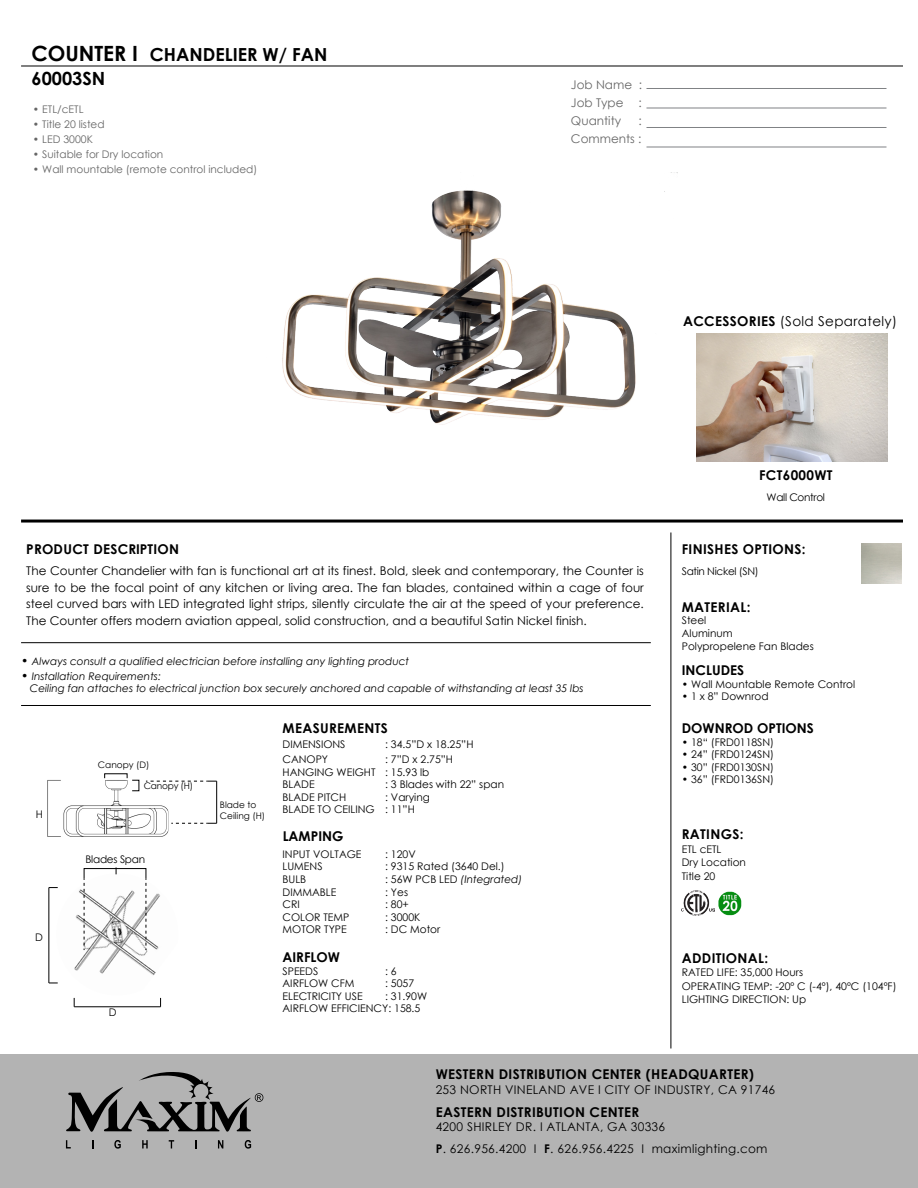
<style>
.page{position:relative;width:918px;height:1188px;background:#fff}
.page>*{position:absolute;margin:0;border:0;box-sizing:border-box;transform-origin:0 0}
.t1{font:700 18.15px "Century Gothic";color:#000}
.t2{font:700 18px "Century Gothic";color:#000}
.t3{font:700 13.5px "Century Gothic";letter-spacing:.025em;color:#000}
.t4{font:700 13.5px "Century Gothic";color:#000}
.t5{font:13.5px "Century Gothic";letter-spacing:.025em;color:#000}
.t6{font:12px/16.5px "Century Gothic";letter-spacing:.025em;color:#000}
.t7{font:12px/18px "Century Gothic";color:#666;text-align:justify}
.t8{font:10.5px/12.6px "Century Gothic";color:#000}
.t9{font:italic 10.5px/12.6px "Century Gothic";color:#000}
.t10{font:10.5px "Century Gothic";color:#666}
.t11{font:10.5px "Century Gothic";letter-spacing:-.03em;color:#000}
.t12{font:10.5px "Century Gothic";letter-spacing:-.025em;color:#000}
.t13{font:9px/10.8px "Century Gothic";color:#000}
.s1{font-size:21px}
.s2{font-weight:700}
.s3{font-style:normal;font-size:12px}
.s4{font-style:normal}
</style>
<div class="page">
<div style="left:0;top:1054px;width:918px;height:134px;background:#b3b3b3"></div>
<svg style="left:66px;top:1140px;width:5px;height:8px"></svg>
<svg style="left:114px;top:1140px;width:7px;height:9px"></svg>
<svg style="left:142px;top:1140px;width:6px;height:8px"></svg>
<svg style="left:169px;top:1140px;width:5px;height:8px"></svg>
<svg style="left:195px;top:1140px;width:2px;height:8px"></svg>
<svg style="left:218px;top:1140px;width:5px;height:8px"></svg>
<svg style="left:245px;top:1140px;width:6px;height:9px"></svg>
<svg style="left:66px;top:1072px;width:197px;height:60px"></svg>
<img style="left:282px;top:172px;width:395px;height:253px">
<hr style="left:21px;top:66px;width:882px;height:1px;background:#000">
<hr style="left:647px;top:88px;width:240px;height:1px;background:#808285">
<hr style="left:647px;top:108px;width:240px;height:1px;background:#808285">
<hr style="left:647px;top:127px;width:240px;height:1px;background:#808285">
<hr style="left:647px;top:147px;width:240px;height:1px;background:#808285">
<img style="left:682px;top:891px;width:32px;height:24px">
<img style="left:714px;top:891px;width:28px;height:25px">
<hr style="left:21px;top:520px;width:882px;height:3px;background:#000">
<hr style="left:671px;top:532px;width:1px;height:516px;background:#000">
<hr style="left:21px;top:642px;width:630px;height:1px;background:#000">
<hr style="left:21px;top:705px;width:630px;height:1px;background:#000">
<img style="left:47px;top:778px;width:121px;height:59px">
<hr style="left:216px;top:781px;width:1px;height:42px;background:#000">
<svg style="left:146px;top:781px;width:71px;height:1px"></svg>
<svg style="left:171px;top:823px;width:46px;height:1px"></svg>
<img style="left:56px;top:873px;width:104px;height:110px">
<div style="left:84px;top:868px;width:62px;height:11px;border:1px solid #000"></div>
<svg style="left:146px;top:878px;width:1px;height:72px"></svg>
<svg style="left:84px;top:878px;width:1px;height:72px"></svg>
<hr style="left:74px;top:1007px;width:87px;height:1px;background:#000">
<hr style="left:49px;top:888px;width:1px;height:95px;background:#000">
<img style="left:697px;top:334px;width:191px;height:127px">
<h2 class="t2" style="left:32px;top:41px;width:297px"><span class="s1">COUNTER I</span> CHANDELIER W/ FAN</h2>
<h1 class="t1" style="left:32px;top:65px;width:75px">60003SN</h1>
<p class="t10" style="left:33px;top:102px;width:52px">• ETL/cETL</p>
<p class="t10" style="left:33px;top:117px;width:73px">• Title 20 listed</p>
<p class="t10" style="left:33px;top:132px;width:61px">• LED 3000K</p>
<p class="t10" style="left:33px;top:147px;width:132px">• Suitable for Dry location</p>
<p class="t10" style="left:33px;top:162px;width:226px">• Wall mountable (remote control included)</p>
<p class="t7" style="left:571px;top:75px;width:73px">Job Name :<br>Job Type :<br>Quantity</p>
<p class="t7" style="left:571px;top:111px;width:72px;text-align:right">:<br>Comments :</p>
<p class="t5" style="left:683px;top:312px;width:216px"><span class="s2">ACCESSORIES</span> (Sold Separately)</p>
<p class="t3" style="left:26px;top:539px;width:155px">PRODUCT DESCRIPTION</p>
<p class="t6" style="left:26px;top:562px;width:619px;text-align:justify">The Counter Chandelier with fan is functional art at its finest. Bold, sleek and contemporary, the Counter is sure to be the focal point of any kitchen or living area. The fan blades, contained within a cage of four steel curved bars with LED integrated light strips, silently circulate the air at the speed of your preference.<br>The Counter offers modern aviation appeal, solid construction, and a beautiful Satin Nickel finish.</p>
<p class="t9" style="left:21px;top:655px;width:390px"><span class="s3">•</span> Always consult a qualified electrician before installing any lighting product</p>
<p class="t9" style="left:30px;top:670px;width:555px;text-indent:-9px"><span class="s3">•</span> Installation Requirements:<br>Ceiling fan attaches to electrical junction box securely anchored and capable of withstanding at least 35 lbs</p>
<p class="t8" style="left:36px;top:807px;width:9px">H</p>
<p class="t8" style="left:35px;top:931px;width:9px">D</p>
<p class="t13" style="left:98px;top:759px;width:53px">Canopy (D)</p>
<p class="t13" style="left:144px;top:780px;width:51px">Canopy (H)</p>
<p class="t12" style="left:86px;top:852px;width:61px">Blades Span</p>
<p class="t8" style="left:109px;top:1006px;width:9px">D</p>
<p class="t13" style="left:220px;top:799px;width:47px">Blade to<br>Ceiling (H)</p>
<p class="t3" style="left:283px;top:718px;width:107px">MEASUREMENTS</p>
<p class="t8" style="left:283px;top:738px;width:64px">DIMENSIONS</p>
<p class="t8" style="left:385px;top:738px;width:90px">: 34.5”D x 18.25”H</p>
<p class="t8" style="left:283px;top:753px;width:47px">CANOPY</p>
<p class="t8" style="left:283px;top:753px;width:172px;text-indent:103px">: 7”D x 2.75”H<br>HANGING WEIGHT : 15.93 lb<br>BLADE</p>
<p class="t8" style="left:385px;top:778px;width:120px">: 3 Blades with 22” span</p>
<p class="t8" style="left:283px;top:791px;width:149px;text-indent:103px">: Varying<br>BLADE TO CEILING : 11”H</p>
<p class="t8" style="left:283px;top:791px;width:65px">BLADE PITCH</p>
<p class="t4" style="left:283px;top:826px;width:62px">LAMPING</p>
<p class="t8" style="left:283px;top:847px;width:80px">INPUT VOLTAGE</p>
<p class="t8" style="left:385px;top:847px;width:32px">: 120V</p>
<p class="t8" style="left:283px;top:860px;width:42px">LUMENS</p>
<p class="t8" style="left:385px;top:860px;width:121px">: 9315 Rated (3640 Del.)</p>
<p class="t8" style="left:283px;top:873px;width:25px">BULB</p>
<p class="t9" style="left:385px;top:873px;width:139px"><span class="s4">: 56W PCB LED</span> (Integrated)</p>
<p class="t8" style="left:283px;top:885px;width:55px">DIMMABLE</p>
<p class="t8" style="left:385px;top:885px;width:24px">: Yes</p>
<p class="t8" style="left:283px;top:898px;width:19px">CRI</p>
<p class="t8" style="left:385px;top:898px;width:25px">: 80+</p>
<p class="t8" style="left:283px;top:910px;width:68px">COLOR TEMP</p>
<p class="t8" style="left:385px;top:910px;width:37px">: 3000K</p>
<p class="t8" style="left:283px;top:923px;width:66px">MOTOR TYPE</p>
<p class="t8" style="left:385px;top:923px;width:57px">: DC Motor</p>
<p class="t4" style="left:283px;top:947px;width:59px">AIRFLOW</p>
<p class="t8" style="left:283px;top:964px;width:37px">SPEEDS</p>
<p class="t8" style="left:385px;top:964px;width:13px">: 6</p>
<p class="t8" style="left:283px;top:977px;width:73px">AIRFLOW CFM</p>
<p class="t8" style="left:385px;top:977px;width:31px">: 5057</p>
<p class="t8" style="left:283px;top:990px;width:82px">ELECTRICITY USE</p>
<p class="t8" style="left:283px;top:990px;width:146px;text-indent:103px">: 31.90W<br>AIRFLOW EFFICIENCY: 158.5</p>
<p class="t3" style="left:759px;top:465px;width:75px">FCT6000WT</p>
<p class="t11" style="left:767px;top:490px;width:60px">Wall Control</p>
<p class="t3" style="left:682px;top:539px;width:125px">FINISHES OPTIONS:</p>
<p class="t11" style="left:682px;top:564px;width:78px">Satin Nickel (SN)</p>
<p class="t3" style="left:682px;top:597px;width:70px">MATERIAL:</p>
<p class="t8" style="left:682px;top:614px;width:134px">Steel<br>Aluminum<br>Polypropelene Fan Blades</p>
<p class="t4" style="left:682px;top:660px;width:64px">INCLUDES</p>
<p class="t8" style="left:682px;top:678px;width:175px">• Wall Mountable Remote Control</p>
<p class="t8" style="left:682px;top:690px;width:88px">• 1 x 8” Downrod</p>
<p class="t4" style="left:682px;top:718px;width:134px">DOWNROD OPTIONS</p>
<p class="t8" style="left:682px;top:735px;width:94px">• 18“ (FRD0118SN)</p>
<p class="t8" style="left:682px;top:748px;width:94px">• 24” (FRD0124SN)</p>
<p class="t8" style="left:682px;top:761px;width:94px">• 30” (FRD0130SN)</p>
<p class="t8" style="left:682px;top:773px;width:94px">• 36” (FRD0136SN)</p>
<p class="t3" style="left:682px;top:824px;width:63px">RATINGS:</p>
<p class="t8" style="left:682px;top:842px;width:66px;line-height:13.5px">ETL cETL<br>Dry Location<br>Title 20</p>
<p class="t3" style="left:682px;top:948px;width:88px">ADDITIONAL:</p>
<p class="t8" style="left:682px;top:966px;width:216px;line-height:13.5px">RATED LIFE: 35,000 Hours<br>OPERATING TEMP: -20º C (-4º), 40ºC (104ºF)<br>LIGHTING DIRECTION: Up</p>
<p class="t3" style="left:436px;top:1064px;width:320px">WESTERN DISTRIBUTION CENTER (HEADQUARTER)</p>
<p class="t6" style="left:436px;top:1081px;width:341px">253 NORTH VINELAND AVE I CITY OF INDUSTRY, CA 91746</p>
<p class="t3" style="left:436px;top:1102px;width:205px">EASTERN DISTRIBUTION CENTER</p>
<p class="t6" style="left:436px;top:1116px;width:333px;line-height:21.5px">4200 SHIRLEY DR. I ATLANTA, GA 30336<br><span class="s2">P</span>. 626.956.4200 I <span class="s2">F</span>. 626.956.4225 I maximlighting.com</p>
</div>
